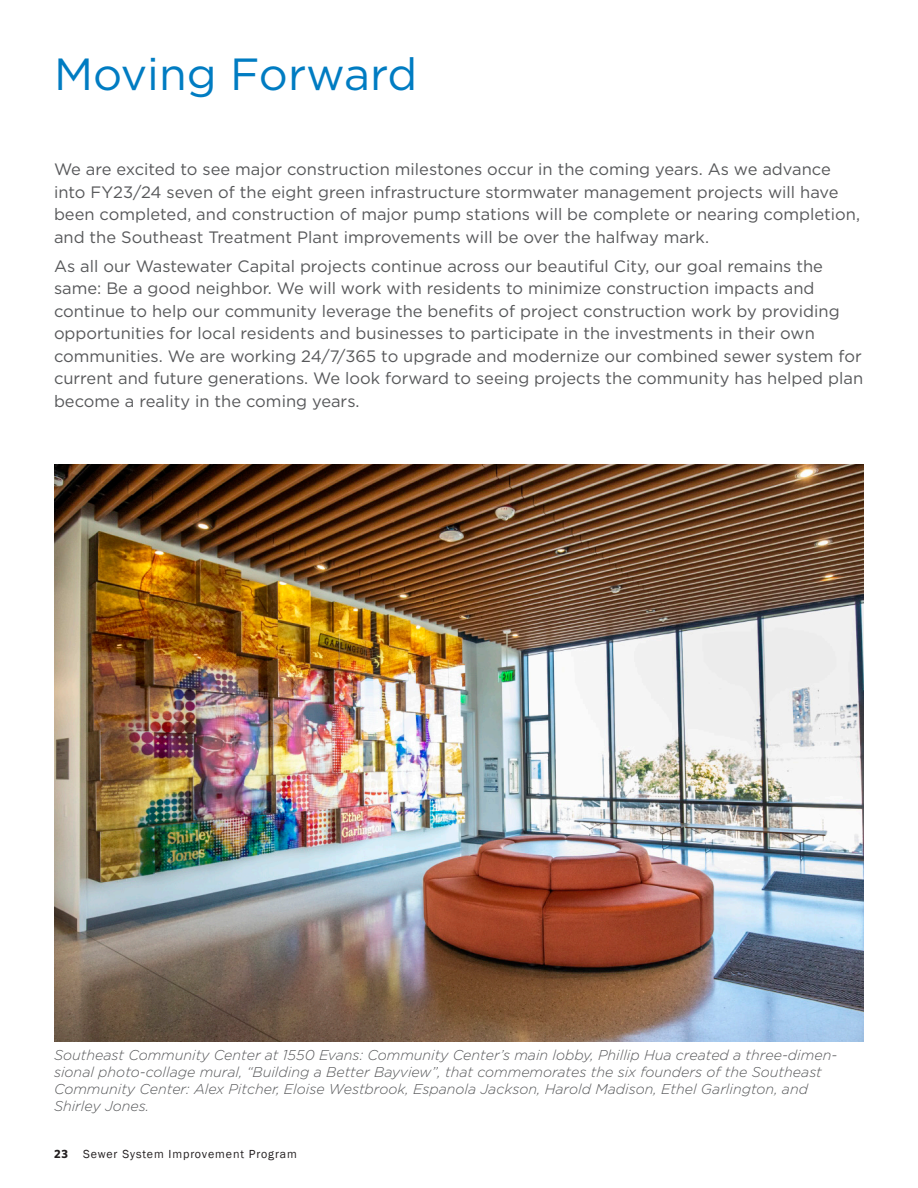
<style>
.page{position:relative;width:918px;height:1188px;background:#fff}
.page>*{position:absolute;margin:0;border:0;box-sizing:border-box;transform-origin:0 0}
.t1{font:45px "Gotham";color:#007cc2}
.t2{font:16.5px/22.5px "Gotham";color:#57585a}
.Photo_captions{font:italic 300 14.25px/17.2px "Gotham";color:#57585a}
.t3{font:12px "Franklin Gothic";letter-spacing:.075em;color:#231f20}
.t4{font:700 12px "Whitney";color:#231f20}
</style>
<div class="page">
<img style="left:54px;top:464px;width:810px;height:577px">
<p class="t1" style="left:54px;top:45px;width:365px">Moving Forward</p>
<p class="t2" style="left:54px;top:158px;width:808px">We are excited to see major construction milestones occur in the coming years. As we advance into FY23/24 seven of the eight green infrastructure stormwater management projects will have been completed, and construction of major pump stations will be complete or nearing completion, and the Southeast Treatment Plant improvements will be over the halfway mark.</p>
<p class="t2" style="left:54px;top:255px;width:811px">As all our Wastewater Capital projects continue across our beautiful City, our goal remains the same: Be a good neighbor. We will work with residents to minimize construction impacts and continue to help our community leverage the benefits of project construction work by providing opportunities for local residents and businesses to participate in the investments in their own communities. We are working 24/7/365 to upgrade and modernize our combined sewer system for current and future generations. We look forward to seeing projects the community has helped plan become a reality in the coming years.</p>
<p class="Photo_captions" style="left:54px;top:1046px;width:785px">Southeast Community Center at 1550 Evans: Community Center’s main lobby, Phillip Hua created a three-dimen&shy;sional photo-collage mural, “Building a Better Bayview”, that commemorates the six founders of the Southeast Community Center: Alex Pitcher, Eloise Westbrook, Espanola Jackson, Harold Madison, Ethel Garlington, and Shirley Jones.</p>
<p class="t4" style="left:54px;top:1146px;width:16px">23</p>
<p class="t3" style="left:83px;top:1146px;width:215px">Sewer System Improvement Program</p>
</div>
